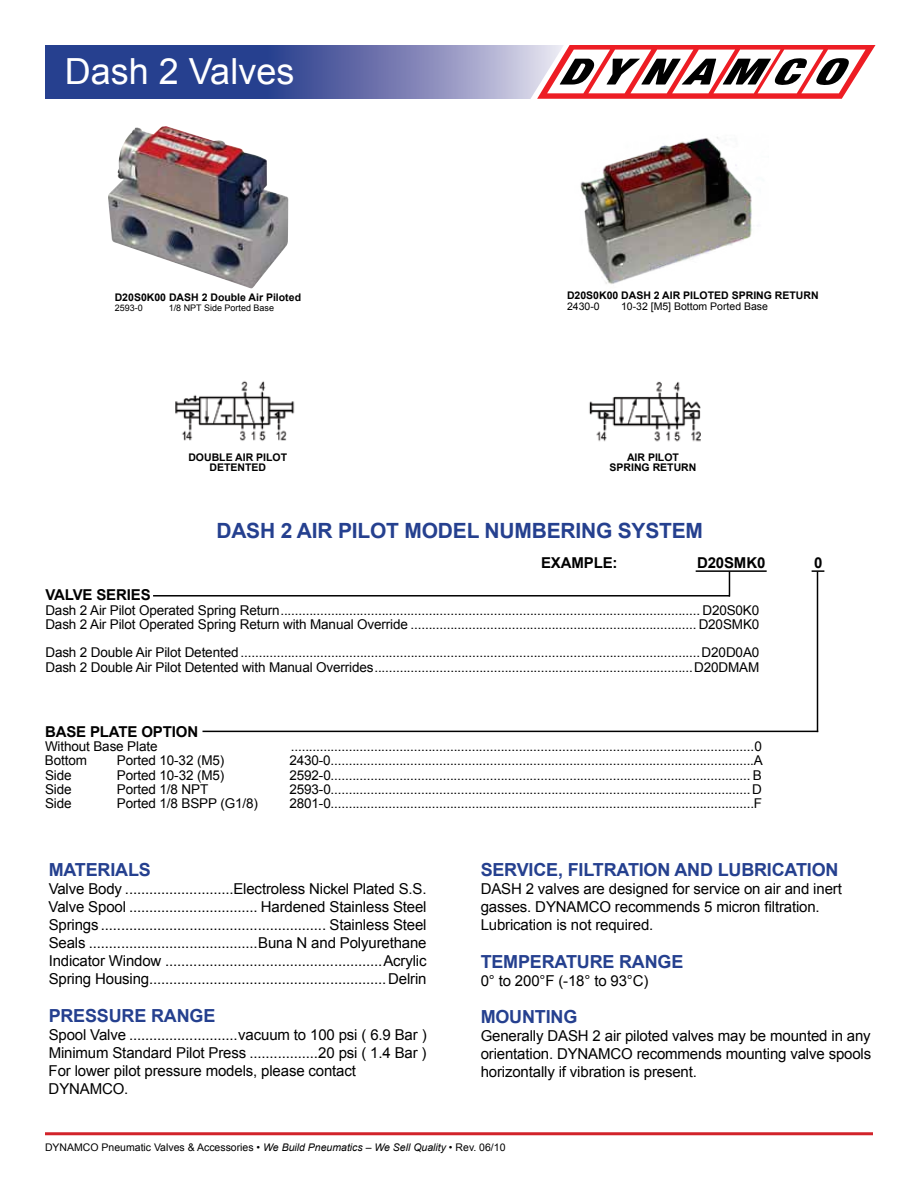
<style>
.page{position:relative;width:918px;height:1188px;background:#fff}
.page>*{position:absolute;margin:0;border:0;box-sizing:border-box;transform-origin:0 0}
.t1{font:36px "Arial";color:#fff}
.t2{font:700 21px "Arial";letter-spacing:-.01em;color:#25408f}
.t3{font:700 18px "Arial";letter-spacing:-.01em;color:#25408f}
.t4{font:15px/18px "Arial";letter-spacing:-.01em;color:#000;text-align:justify}
.t5{font:700 15px "Arial";letter-spacing:-.01em;color:#000}
.t6{font:13.5px/14.2px "Arial";letter-spacing:-.01em;color:#000}
.t7{font:10.5px "Arial";color:#000}
.t8{font:700 10.5px "Arial";color:#000}
.t9{font:9px "Arial";color:#000}
.s1{font-style:italic}
</style>
<div class="page">
<hr style="left:45px;top:1132px;width:828px;height:3px;background:#d2232a">
<svg style="left:45px;top:45px;width:831px;height:54px"></svg>
<img style="left:175px;top:381px;width:120px;height:60px">
<img style="left:589px;top:381px;width:112px;height:61px">
<hr style="left:696px;top:570px;width:71px;height:2px;background:#000">
<hr style="left:153px;top:595px;width:577px;height:2px;background:#000">
<hr style="left:202px;top:731px;width:616px;height:1px;background:#000">
<svg style="left:812px;top:570px;width:12px;height:2px"></svg>
<svg style="left:729px;top:572px;width:1px;height:25px"></svg>
<hr style="left:817px;top:572px;width:1px;height:160px;background:#000">
<img style="left:108px;top:126px;width:180px;height:162px">
<img style="left:580px;top:137px;width:172px;height:147px">
<h1 class="t1" style="left:65px;top:48px;width:231px">Dash 2 Valves</h1>
<p class="t8" style="left:115px;top:290px;width:188px">D20S0K00 DASH 2 DOUBLE AIR PILOTED</p>
<p class="t9" style="left:115px;top:302px;width:30px">2593-0</p>
<p class="t9" style="left:169px;top:302px;width:107px">1/8 NPT Side Ported Base</p>
<p class="t8" style="left:188px;top:450px;width:16px">DOUBLE</p>
<p class="t8" style="left:235px;top:450px;width:35px">AIR PILOT</p>
<p class="t8" style="left:209px;top:461px;width:16px">DETENTED</p>
<p class="t8" style="left:567px;top:289px;width:131px">D20S0K00 DASH 2 AIR PILOTED</p>
<p class="t8" style="left:732px;top:289px;width:15px">SPRING</p>
<p class="t8" style="left:775px;top:289px;width:16px">RETURN</p>
<p class="t7" style="left:567px;top:299px;width:34px">2430-0</p>
<p class="t7" style="left:621px;top:299px;width:149px">10-32 [M5] Bottom Ported Base</p>
<p class="t8" style="left:627px;top:450px;width:35px">AIR PILOT</p>
<p class="t8" style="left:610px;top:461px;width:15px">SPRING</p>
<p class="t8" style="left:653px;top:461px;width:16px">RETURN</p>
<h2 class="t2" style="left:216px;top:517px;width:488px">DASH 2 AIR PILOT MODEL NUMBERING SYSTEM</h2>
<p class="t5" style="left:541px;top:553px;width:78px">EXAMPLE:</p>
<p class="t5" style="left:697px;top:553px;width:70px">D20SMK0</p>
<p class="t5" style="left:814px;top:553px;width:10px">0</p>
<p class="t5" style="left:45px;top:585px;width:107px">VALVE SERIES</p>
<p class="t6" style="left:45px;top:603px;width:716px">Dash 2 Air Pilot Operated Spring Return.................................................................................................................... D20S0K0<br>Dash 2 Air Pilot Operated Spring Return with Manual Override ............................................................................... D20SMK0</p>
<p class="t6" style="left:45px;top:646px;width:716px">Dash 2 Double Air Pilot Detented ...............................................................................................................................D20D0A0<br>Dash 2 Double Air Pilot Detented with Manual Overrides........................................................................................D20DMAM</p>
<p class="t5" style="left:45px;top:722px;width:155px">BASE PLATE OPTION</p>
<p class="t6" style="left:45px;top:739px;width:114px">Without Base Plate</p>
<p class="t6" style="left:291px;top:739px;width:473px">................................................................................................................................0</p>
<p class="t6" style="left:45px;top:754px;width:44px">Bottom</p>
<p class="t6" style="left:117px;top:754px;width:109px">Ported 10-32 (M5)</p>
<p class="t6" style="left:289px;top:754px;width:475px">2430-0.....................................................................................................................A</p>
<p class="t6" style="left:45px;top:768px;width:28px">Side</p>
<p class="t6" style="left:117px;top:768px;width:109px">Ported 10-32 (M5)</p>
<p class="t6" style="left:289px;top:768px;width:474px">2592-0.................................................................................................................... B</p>
<p class="t6" style="left:45px;top:782px;width:28px">Side</p>
<p class="t6" style="left:117px;top:782px;width:93px">Ported 1/8 NPT</p>
<p class="t6" style="left:289px;top:782px;width:474px">2593-0....................................................................................................................D</p>
<p class="t6" style="left:45px;top:796px;width:28px">Side</p>
<p class="t6" style="left:117px;top:796px;width:142px">Ported 1/8 BSPP (G1/8)</p>
<p class="t6" style="left:289px;top:796px;width:474px">2801-0.....................................................................................................................F</p>
<h3 class="t3" style="left:49px;top:858px;width:104px">MATERIALS</h3>
<p class="t4" style="left:49px;top:880px;width:380px">Valve Body ...........................Electroless Nickel Plated S.S.<br>Valve Spool ................................ Hardened Stainless Steel Springs ........................................................ Stainless Steel Seals ..........................................Buna N and Polyurethane Indicator Window ......................................................Acrylic Spring Housing...........................................................Delrin</p>
<h3 class="t3" style="left:49px;top:1003px;width:168px">PRESSURE RANGE</h3>
<p class="t4" style="left:49px;top:1025px;width:380px;text-align:left">Spool Valve ...........................vacuum to 100 psi ( 6.9 Bar )<br>Minimum Standard Pilot Press .................20 psi ( 1.4 Bar )<br>For lower pilot pressure models, please contact DYNAMCO.</p>
<h3 class="t3" style="left:481px;top:858px;width:359px">SERVICE, FILTRATION AND LUBRICATION</h3>
<p class="t4" style="left:481px;top:880px;width:363px;text-align:left">DASH 2 valves are designed for service on air and inert gasses. DYNAMCO recommends 5 micron filtration.<br>Lubrication is not required.</p>
<h3 class="t3" style="left:481px;top:949px;width:204px">TEMPERATURE RANGE</h3>
<p class="t4" style="left:481px;top:971px;width:169px">0° to 200°F (-18° to 93°C)</p>
<h3 class="t3" style="left:481px;top:1005px;width:98px">MOUNTING</h3>
<p class="t4" style="left:481px;top:1027px;width:392px">Generally DASH 2 air piloted valves may be mounted in any orientation. DYNAMCO recommends mounting valve spools horizontally if vibration is present.</p>
<p class="t7" style="left:45px;top:1140px;width:462px">DYNAMCO Pneumatic Valves &amp; Accessories • <span class="s1">We Build Pneumatics – We Sell Quality •</span> Rev. 06/10</p>
</div>
